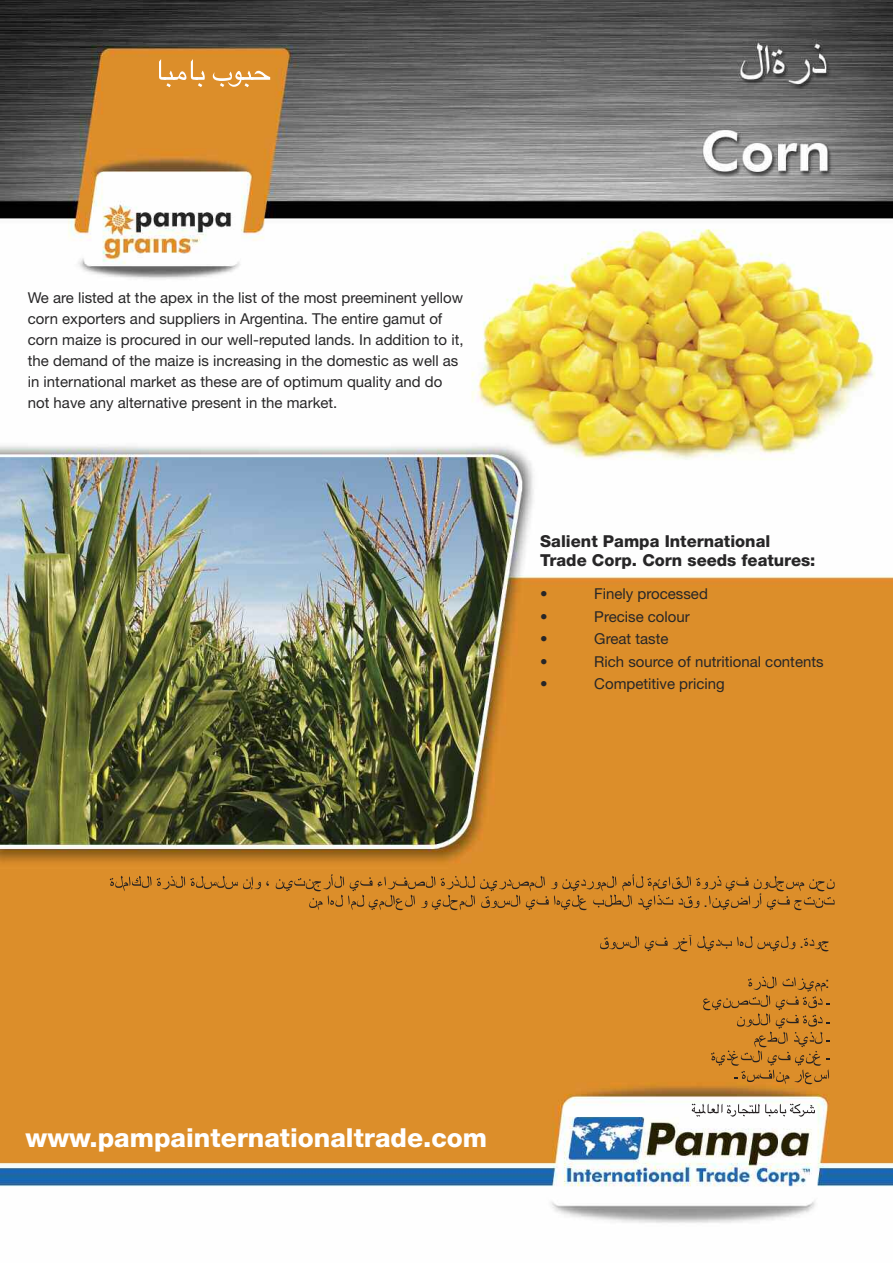
<style>
.page{position:relative;width:893px;height:1263px;background:#fff}
.page>*{position:absolute;margin:0;border:0;box-sizing:border-box;transform-origin:0 0}
.t1{font:800 26.25px "Helvetica Neue";color:#fff}
.t2{font:800 16.5px/19.8px "Helvetica Neue";color:#272627}
.t3{font:15.75px "Arial";color:#231f20}
.t4{font:15px/21px "Helvetica Neue";color:#272627}
</style>
<div class="page">
<img style="left:0;top:0;width:893px;height:1223px">
<svg style="left:110px;top:876px;width:41px;height:15px"></svg>
<svg style="left:157px;top:876px;width:112px;height:13px"></svg>
<svg style="left:276px;top:874px;width:558px;height:36px;background:#c78128"></svg>
<svg style="left:600px;top:936px;width:39px;height:13px"></svg>
<svg style="left:645px;top:935px;width:150px;height:16px;background:#c58028"></svg>
<svg style="left:804px;top:938px;width:25px;height:13px"></svg>
<svg style="left:703px;top:976px;width:127px;height:108px;background:#cb8328"></svg>
<svg style="left:213px;top:71px;width:57px;height:16px"></svg>
<svg style="left:159px;top:59px;width:46px;height:28px"></svg>
<svg style="left:692px;top:1103px;width:123px;height:14px"></svg>
<p class="t4" style="left:28px;top:289px;width:437px">We are listed at the apex in the list of the most preeminent yellow corn exporters and suppliers in Argentina. The entire gamut of corn maize is procured in our well-reputed lands. In addition to it, the demand of the maize is increasing in the domestic as well as in international market as these are of optimum quality and do not have any alternative present in the market.</p>
<p class="t2" style="left:540px;top:532px;width:277px">Salient Pampa International<br>Trade Corp. Corn seeds features:</p>
<p class="t4" style="left:540px;top:585px;width:9px">•</p>
<p class="t4" style="left:594px;top:585px;width:115px">Finely processed</p>
<p class="t4" style="left:540px;top:607px;width:9px">•</p>
<p class="t4" style="left:594px;top:607px;width:97px">Precise colour</p>
<p class="t4" style="left:540px;top:630px;width:9px">•</p>
<p class="t4" style="left:594px;top:630px;width:76px">Great taste</p>
<p class="t4" style="left:540px;top:652px;width:9px">•</p>
<p class="t4" style="left:594px;top:652px;width:231px">Rich source of nutritional contents</p>
<p class="t4" style="left:540px;top:675px;width:9px">•</p>
<p class="t4" style="left:594px;top:675px;width:132px">Competitive pricing</p>
<h1 class="t1" style="left:26px;top:1128px;width:463px">www.pampainternationaltrade.com</h1>
<p class="t3" style="left:703px;top:891px;width:6px">.</p>
<p class="t3" style="left:799px;top:932px;width:6px">.</p>
<p class="t3" style="left:825px;top:973px;width:6px">:</p>
</div>
